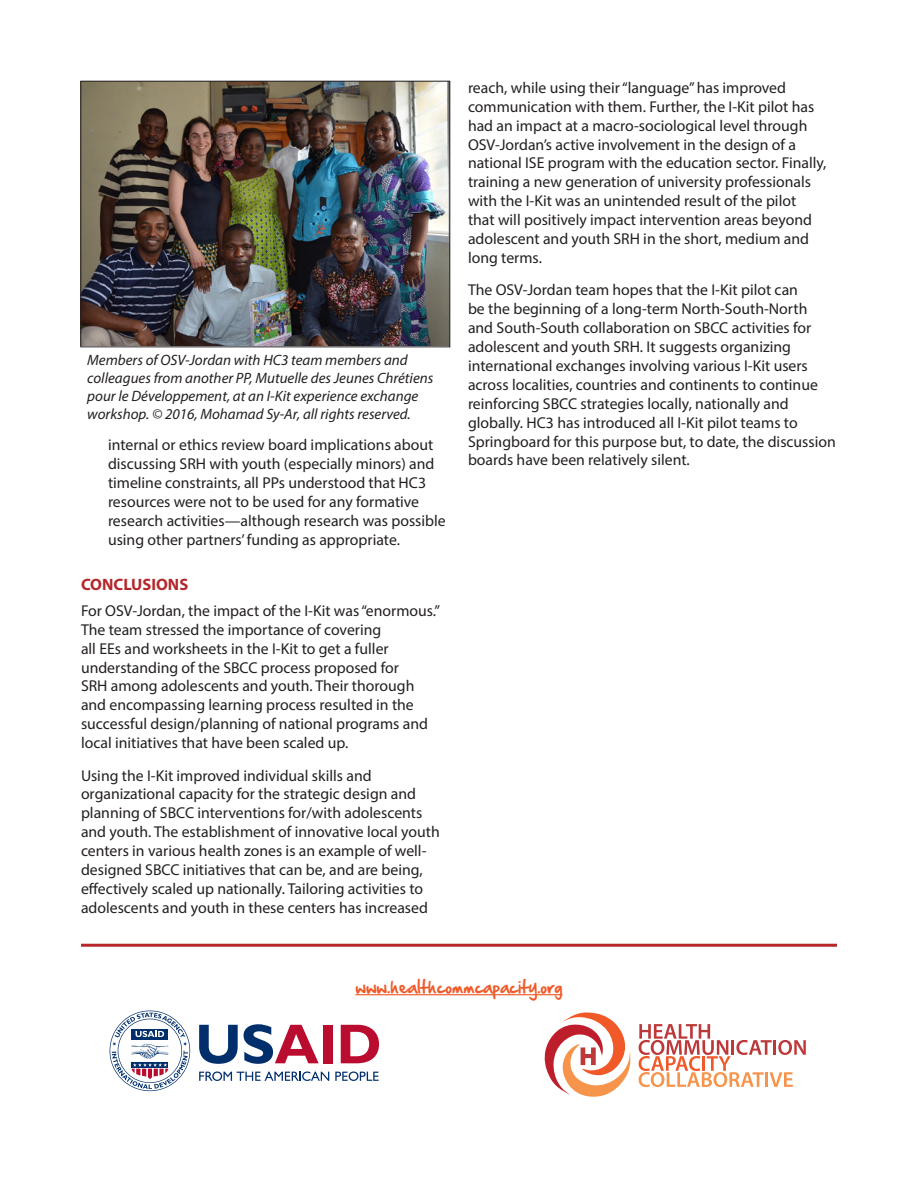
<style>
.page{position:relative;width:918px;height:1188px;background:#fff}
.page>*{position:absolute;margin:0;border:0;box-sizing:border-box;transform-origin:0 0}
.Orange_Header_1{font:700 16.5px "Myriad Pro";color:#b5272b}
.t1{font:15.75px/18.9px "Myriad Pro";color:#231f20}
.t2{font:15.75px "Hand Of Sean";color:#f05a29}
.t3{font:italic 15px/18px "Myriad Pro";color:#231f20}
</style>
<div class="page">
<svg style="left:199px;top:1025px;width:39px;height:39px"></svg>
<svg style="left:199px;top:1072px;width:130px;height:9px"></svg>
<svg style="left:335px;top:1072px;width:44px;height:9px"></svg>
<svg style="left:244px;top:1024px;width:75px;height:40px"></svg>
<div style="left:323px;top:1025px;width:9px;height:38px;background:#ba0c2f"></div>
<svg style="left:341px;top:1025px;width:38px;height:38px"></svg>
<svg style="left:110px;top:1011px;width:80px;height:80px"></svg>
<svg style="left:639px;top:1024px;width:167px;height:63px"></svg>
<svg style="left:545px;top:1012px;width:86px;height:85px"></svg>
<hr style="left:355px;top:994px;width:208px;height:1px;background:#f05a29">
<hr style="left:81px;top:944px;width:756px;height:3px;background:#b5272b">
<img style="left:83px;top:83px;width:365px;height:262px">
<div style="left:81px;top:81px;width:369px;height:266px;border:1px solid #231f20"></div>
<p class="t3" style="left:87px;top:351px;width:348px">Members of OSV-Jordan with HC3 team members and colleagues from another PP, Mutuelle des Jeunes Chrétiens pour le Développement, at an I-Kit experience exchange workshop. © 2016, Mohamad Sy-Ar, all rights reserved.</p>
<p class="t1" style="left:108px;top:435px;width:339px">internal or ethics review board implications about discussing SRH with youth (especially minors) and timeline constraints, all PPs understood that HC3 resources were not to be used for any formative research activities—although research was possible using other partners’ funding as appropriate.</p>
<p class="Orange_Header_1" style="left:81px;top:574px;width:109px">CONCLUSIONS</p>
<p class="t1" style="left:81px;top:601px;width:360px">For OSV-Jordan, the impact of the I-Kit was “enormous.” The team stressed the importance of covering<br>all EEs and worksheets in the I-Kit to get a fuller understanding of the SBCC process proposed for<br>SRH among adolescents and youth. Their thorough and encompassing learning process resulted in the successful design/planning of national programs and local initiatives that have been scaled up.</p>
<p class="t1" style="left:81px;top:766px;width:360px">Using the I-Kit improved individual skills and organizational capacity for the strategic design and planning of SBCC interventions for/with adolescents and youth. The establishment of innovative local youth centers in various health zones is an example of well&shy;designed SBCC initiatives that can be, and are being, effectively scaled up nationally. Tailoring activities to adolescents and youth in these centers has increased</p>
<p class="t1" style="left:468px;top:78px;width:360px">reach, while using their “language” has improved communication with them. Further, the I-Kit pilot has had an impact at a macro-sociological level through OSV-Jordan’s active involvement in the design of a national ISE program with the education sector. Finally, training a new generation of university professionals with the I-Kit was an unintended result of the pilot that will positively impact intervention areas beyond adolescent and youth SRH in the short, medium and long terms.</p>
<p class="t1" style="left:468px;top:280px;width:369px">The OSV-Jordan team hopes that the I-Kit pilot can<br>be the beginning of a long-term North-South-North and South-South collaboration on SBCC activities for adolescent and youth SRH. It suggests organizing international exchanges involving various I-Kit users across localities, countries and continents to continue reinforcing SBCC strategies locally, nationally and globally. HC3 has introduced all I-Kit pilot teams to Springboard for this purpose but, to date, the discussion boards have been relatively silent.</p>
<p class="t2" style="left:355px;top:973px;width:209px">www.healthcommcapacity.org</p>
</div>
